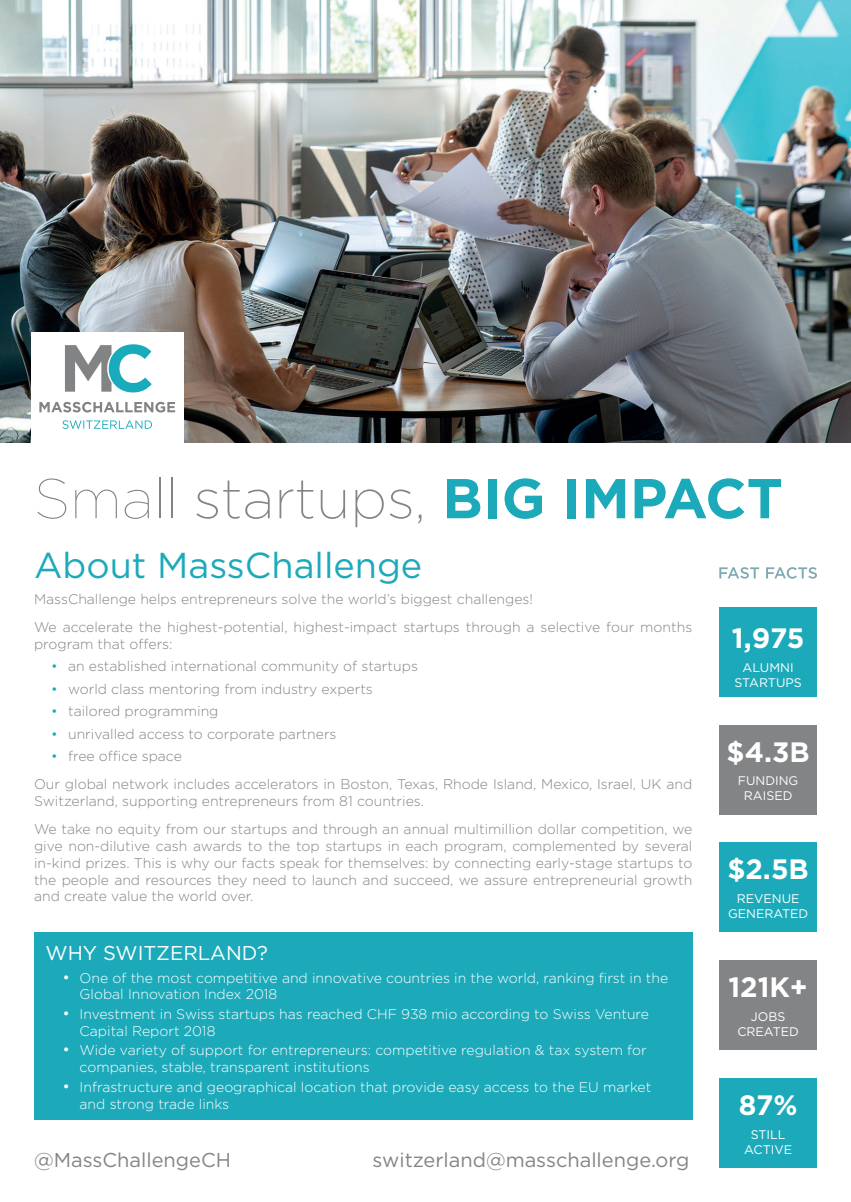
<style>
.page{position:relative;width:851px;height:1202px;background:#fff}
.page>*{position:absolute;margin:0;border:0;box-sizing:border-box;transform-origin:0 0}
.t1{font:200 56px "Gotham";color:#838486}
.t2{font:36px "Gotham";color:#1caaba}
.t3{font:700 28px "Gotham";color:#fff}
.t4{font:20px "Gotham";color:#838486}
.t5{font:20px "Gotham";color:#fff}
.t6{font:300 14px/28.2px "Gotham";color:#838486}
.t7{font:300 14px/16.8px "Gotham";color:#fff}
.t8{font:12.4px/15px "Gotham";color:#fff;text-align:center}
.s1{font-weight:100}
.s2{font-weight:700;color:#1caaba}
.s3{color:#1caaba}
.s4{font-size:16px}
</style>
<div class="page">
<svg style="left:719px;top:567px;width:97px;height:12px"></svg>
<div style="left:719px;top:607px;width:97px;height:89px;background:#1caaba"></div>
<div style="left:719px;top:725px;width:97px;height:89px;background:#838486"></div>
<div style="left:719px;top:960px;width:97px;height:90px;background:#838486"></div>
<div style="left:719px;top:1078px;width:97px;height:90px;background:#1caaba"></div>
<div style="left:719px;top:843px;width:97px;height:89px;background:#1caaba"></div>
<div style="left:34px;top:933px;width:658px;height:187px;background:#1caaba"></div>
<img style="left:0;top:0;width:850px;height:442px">
<div style="left:31px;top:332px;width:152px;height:112px;background:#fff"></div>
<svg style="left:65px;top:344px;width:87px;height:48px"></svg>
<svg style="left:39px;top:402px;width:136px;height:11px"></svg>
<svg style="left:62px;top:420px;width:90px;height:9px"></svg>
<h1 class="t1" style="left:34px;top:464px;width:750px"><span class="s1">Small</span> startups, <span class="s2">BIG IMPACT</span></h1>
<h2 class="t2" style="left:34px;top:543px;width:389px">About MassChallenge</h2>
<p class="t6" style="left:34px;top:584px;width:659px">MassChallenge helps entrepreneurs solve the world’s biggest challenges!<br>We accelerate the highest-potential, highest-impact startups through a selective four months</p>
<p class="t6" style="left:34px;top:629px;width:140px">program that offers:</p>
<p class="t6" style="left:51px;top:652px;width:368px"><span class="s3">•</span> an established international community of startups</p>
<p class="t6" style="left:51px;top:674px;width:323px"><span class="s3">•</span> world class mentoring from industry experts</p>
<p class="t6" style="left:51px;top:697px;width:169px"><span class="s3">•</span> tailored programming</p>
<p class="t6" style="left:51px;top:719px;width:287px"><span class="s3">•</span> unrivalled access to corporate partners</p>
<p class="t6" style="left:34px;top:742px;width:659px;text-indent:17px"><span class="s3">•</span> free office space<br>Our global network includes accelerators in Boston, Texas, Rhode Island, Mexico, Israel, UK and</p>
<p class="t6" style="left:34px;top:787px;width:659px">Switzerland, supporting entrepreneurs from 81 countries.<br>We take no equity from our startups and through an annual multimillion dollar competition, we</p>
<p class="t6" style="left:34px;top:837px;width:659px;line-height:16.8px;text-align:justify">give non-dilutive cash awards to the top startups in each program, complemented by several in-kind prizes. This is why our facts speak for themselves: by connecting early-stage startups to the people and resources they need to launch and succeed, we assure entrepreneurial growth and create value the world over.</p>
<h3 class="t5" style="left:46px;top:940px;width:224px">WHY SWITZERLAND?</h3>
<p class="t7" style="left:80px;top:969px;width:590px;text-indent:-17px"><span class="s4">•</span> One of the most competitive and innovative countries in the world, ranking first in the<br>Global Innovation Index 2018</p>
<p class="t7" style="left:80px;top:1005px;width:571px;text-indent:-17px"><span class="s4">•</span> Investment in Swiss startups has reached CHF 938 mio according to Swiss Venture<br>Capital Report 2018</p>
<p class="t7" style="left:80px;top:1042px;width:568px;text-indent:-17px"><span class="s4">•</span> Wide variety of support for entrepreneurs: competitive regulation &amp; tax system for companies, stable, transparent institutions</p>
<p class="t7" style="left:80px;top:1078px;width:573px;text-indent:-17px"><span class="s4">•</span> Infrastructure and geographical location that provide easy access to the EU market and strong trade links</p>
<h3 class="t4" style="left:34px;top:1147px;width:198px">@MassChallengeCH</h3>
<h3 class="t4" style="left:372px;top:1147px;width:318px">switzerland@masschallenge.org</h3>
<h3 class="t3" style="left:731px;top:620px;width:74px">1,975</h3>
<p class="t8" style="left:734px;top:659px;width:69px">ALUMNI<br>STARTUPS</p>
<h3 class="t3" style="left:726px;top:733px;width:84px">$4.3B</h3>
<p class="t8" style="left:737px;top:773px;width:62px">FUNDING<br>RAISED</p>
<h3 class="t3" style="left:727px;top:851px;width:83px">$2.5B</h3>
<p class="t8" style="left:727px;top:891px;width:82px">REVENUE<br>GENERATED</p>
<h3 class="t3" style="left:728px;top:969px;width:81px">121K+</h3>
<p class="t8" style="left:737px;top:1008px;width:63px">JOBS<br>CREATED</p>
<h3 class="t3" style="left:738px;top:1087px;width:60px">87%</h3>
<p class="t8" style="left:744px;top:1126px;width:49px">STILL<br>ACTIVE</p>
</div>
